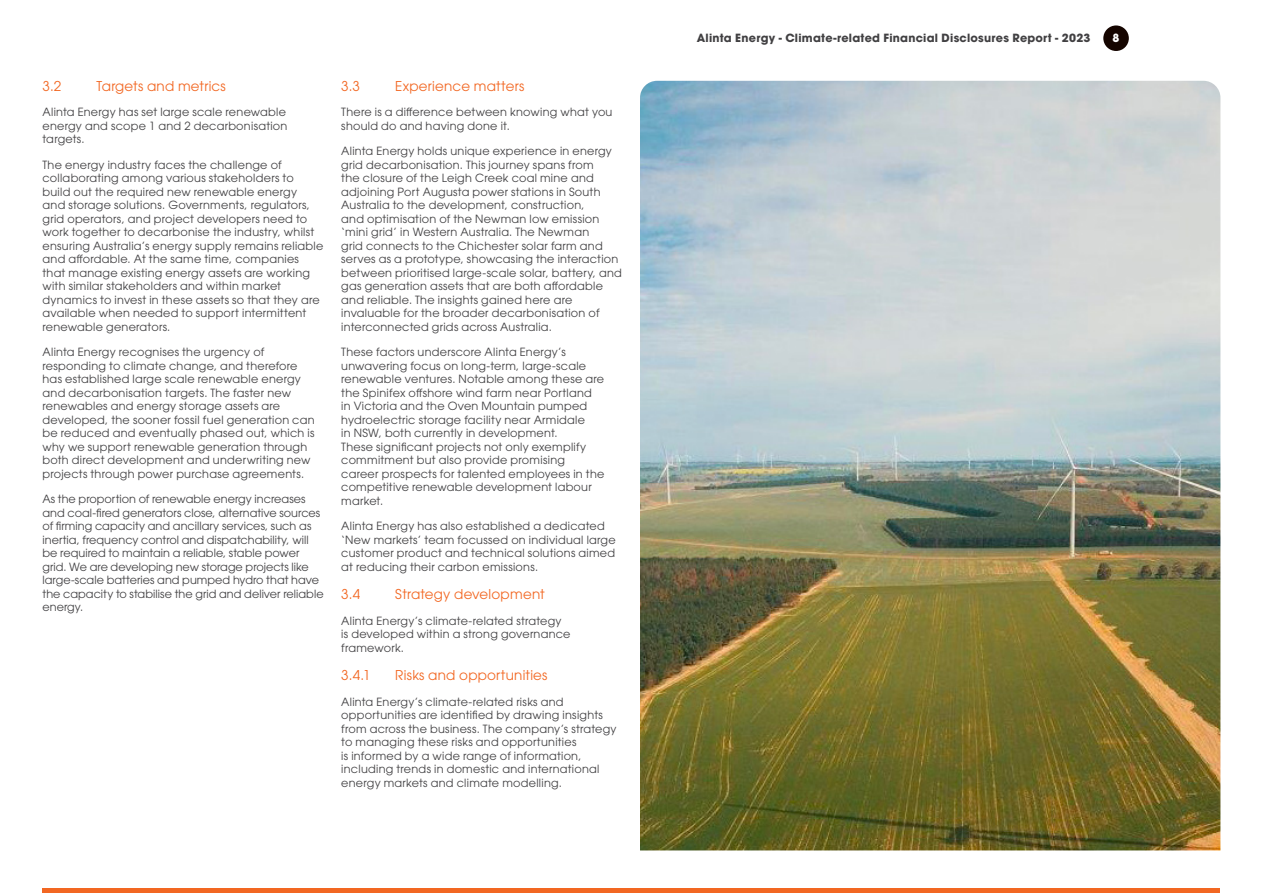
<style>
.page{position:relative;width:1263px;height:893px;background:#fff}
.page>*{position:absolute;margin:0;border:0;box-sizing:border-box;transform-origin:0 0}
.t1{font:13.5px "ITC Avant Garde Std";letter-spacing:.015em;color:#f26722}
.t2{font:11.25px/13.5px "ITC Avant Garde Std";letter-spacing:.025em;color:#414042}
.t3{font:11.25px/13.5px "ITC Avant Garde Std";letter-spacing:.005em;color:#414042}
.t4{font:700 11.25px "ITC Avant Garde Std";letter-spacing:.02em;color:#414042}
.t5{font:700 11.25px "ITC Avant Garde Std";color:#fff}
</style>
<div class="page">
<div style="left:1103px;top:25px;width:26px;height:26px;background:#150500;border-radius:50%"></div>
<hr style="left:43px;top:889px;width:1177px;height:4px;background:#f26722">
<img style="left:640px;top:81px;width:580px;height:769px">
<p class="t1" style="left:43px;top:77px;width:20px">3.2</p>
<p class="t1" style="left:97px;top:77px;width:131px">Targets and metrics</p>
<p class="t2" style="left:43px;top:105px;width:246px;text-align:justify">Alinta Energy has set large scale renewable energy and scope 1 and 2 decarbonisation targets.</p>
<p class="t2" style="left:43px;top:158px;width:282px">The energy industry faces the challenge of collaborating among various stakeholders to build out the required new renewable energy<br>and storage solutions. Governments, regulators, grid operators, and project developers need to work together to decarbonise the industry, whilst ensuring Australia’s energy supply remains reliable and affordable. At the same time, companies that manage existing energy assets are working with similar stakeholders and within market dynamics to invest in these assets so that they are available when needed to support intermittent renewable generators.</p>
<p class="t2" style="left:43px;top:345px;width:274px">Alinta Energy recognises the urgency of responding to climate change, and therefore has established large scale renewable energy and decarbonisation targets. The faster new renewables and energy storage assets are developed, the sooner fossil fuel generation can be reduced and eventually phased out, which is why we support renewable generation through both direct development and underwriting new projects through power purchase agreements.</p>
<p class="t3" style="left:43px;top:492px;width:283px">As the proportion of renewable energy increases and coal-fired generators close, alternative sources of firming capacity and ancillary services, such as inertia, frequency control and dispatchability, will be required to maintain a reliable, stable power grid. We are developing new storage projects like large-scale batteries and pumped hydro that have the capacity to stabilise the grid and deliver reliable energy.</p>
<p class="t1" style="left:341px;top:77px;width:20px">3.3</p>
<p class="t1" style="left:395px;top:77px;width:131px">Experience matters</p>
<p class="t2" style="left:341px;top:105px;width:273px">There is a difference between knowing what you should do and having done it.</p>
<p class="t2" style="left:341px;top:144px;width:282px">Alinta Energy holds unique experience in energy grid decarbonisation. This journey spans from<br>the closure of the Leigh Creek coal mine and adjoining Port Augusta power stations in South Australia to the development, construction,<br>and optimisation of the Newman low emission ‘mini grid’ in Western Australia. The Newman<br>grid connects to the Chichester solar farm and serves as a prototype, showcasing the interaction between prioritised large-scale solar, battery, and gas generation assets that are both affordable and reliable. The insights gained here are invaluable for the broader decarbonisation of interconnected grids across Australia.</p>
<p class="t2" style="left:341px;top:345px;width:265px">These factors underscore Alinta Energy’s unwavering focus on long-term, large-scale renewable ventures. Notable among these are the Spinifex offshore wind farm near Portland<br>in Victoria and the Oven Mountain pumped hydroelectric storage facility near Armidale<br>in NSW, both currently in development.<br>These significant projects not only exemplify commitment but also provide promising career prospects for talented employees in the competitive renewable development labour market.</p>
<p class="t2" style="left:341px;top:519px;width:276px">Alinta Energy has also established a dedicated ‘New markets’ team focussed on individual large customer product and technical solutions aimed at reducing their carbon emissions.</p>
<p class="t1" style="left:341px;top:586px;width:20px">3.4</p>
<p class="t1" style="left:395px;top:586px;width:151px">Strategy development</p>
<p class="t2" style="left:341px;top:614px;width:231px">Alinta Energy’s climate-related strategy is developed within a strong governance framework.</p>
<p class="t1" style="left:341px;top:667px;width:31px">3.4.1</p>
<p class="t1" style="left:395px;top:667px;width:154px">Risks and opportunities</p>
<p class="t2" style="left:341px;top:695px;width:277px">Alinta Energy’s climate-related risks and opportunities are identified by drawing insights from across the business. The company’s strategy to managing these risks and opportunities<br>is informed by a wide range of information, including trends in domestic and international energy markets and climate modelling.</p>
<p class="t4" style="left:697px;top:30px;width:395px">Alinta Energy - Climate-related Financial Disclosures Report - 2023</p>
<p class="t5" style="left:1112px;top:30px;width:8px">8</p>
</div>
